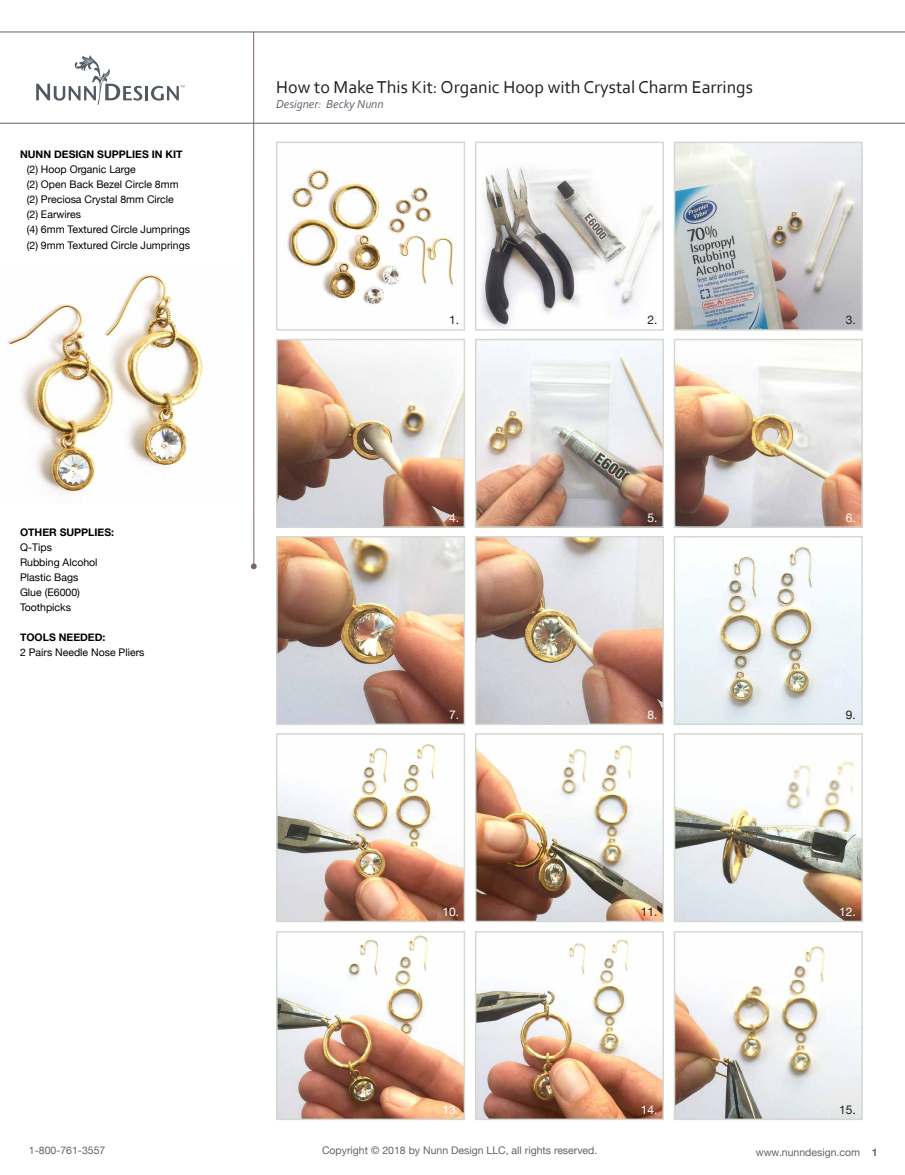
<style>
.page{position:relative;width:905px;height:1175px;background:#fff}
.page>*{position:absolute;margin:0;border:0;box-sizing:border-box;transform-origin:0 0}
.t1{font:18px "Corbel";color:#231f20}
.t2{font:12px "Helvetica Neue";color:#fff}
.t3{font:italic 12px "Corbel";color:#5f656d}
.t4{font:12px "Helvetica Neue";color:#231f20}
.t5{font:10.5px/15px "Helvetica Neue";color:#000}
.t6{font:10.5px "Helvetica Neue";color:#5f656d}
.t7{font:700 10.5px "Helvetica Neue";color:#000}
.s1{font-weight:700}
</style>
<div class="page">
<img style="left:7px;top:274px;width:196px;height:220px">
<hr style="left:0;top:32px;width:904px;height:1px;background:#5f656d">
<hr style="left:0;top:123px;width:904px;height:1px;background:#5f656d">
<svg style="left:36px;top:55px;width:106px;height:50px"></svg>
<hr style="left:145px;top:86px;width:3px;height:14px;background:#525960">
<svg style="left:151px;top:85px;width:34px;height:16px"></svg>
<hr style="left:253px;top:32px;width:1px;height:533px;background:#7b6368">
<svg style="left:251px;top:563px;width:6px;height:6px"></svg>
<img style="left:287px;top:169px;width:168px;height:135px">
<div style="left:276px;top:142px;width:189px;height:189px;border:2px solid #d4d8d3"></div>
<img style="left:279px;top:342px;width:183px;height:183px">
<div style="left:276px;top:339px;width:189px;height:189px;border:2px solid #d4d8d3"></div>
<img style="left:279px;top:539px;width:183px;height:183px">
<div style="left:276px;top:536px;width:189px;height:189px;border:2px solid #d4d8d3"></div>
<img style="left:279px;top:740px;width:183px;height:179px">
<div style="left:276px;top:733px;width:189px;height:189px;border:2px solid #d4d8d3"></div>
<img style="left:279px;top:935px;width:183px;height:182px">
<div style="left:276px;top:931px;width:189px;height:189px;border:2px solid #d4d8d3"></div>
<img style="left:481px;top:166px;width:180px;height:162px">
<div style="left:475px;top:142px;width:189px;height:189px;border:2px solid #d4d8d3"></div>
<img style="left:478px;top:342px;width:183px;height:183px">
<div style="left:475px;top:339px;width:189px;height:189px;border:2px solid #d4d8d3"></div>
<img style="left:478px;top:539px;width:183px;height:183px">
<div style="left:475px;top:536px;width:189px;height:189px;border:2px solid #d4d8d3"></div>
<img style="left:478px;top:744px;width:183px;height:175px">
<div style="left:475px;top:733px;width:189px;height:189px;border:2px solid #d4d8d3"></div>
<img style="left:478px;top:937px;width:183px;height:180px">
<div style="left:475px;top:931px;width:189px;height:189px;border:2px solid #d4d8d3"></div>
<img style="left:676px;top:145px;width:183px;height:183px">
<div style="left:673px;top:142px;width:189px;height:189px;border:2px solid #d4d8d3"></div>
<img style="left:676px;top:343px;width:183px;height:182px">
<div style="left:673px;top:339px;width:189px;height:189px;border:2px solid #d4d8d3"></div>
<img style="left:676px;top:547px;width:183px;height:175px">
<div style="left:673px;top:536px;width:189px;height:189px;border:2px solid #d4d8d3"></div>
<img style="left:676px;top:760px;width:183px;height:159px">
<div style="left:673px;top:733px;width:189px;height:189px;border:2px solid #d4d8d3"></div>
<img style="left:676px;top:945px;width:183px;height:172px">
<div style="left:673px;top:931px;width:189px;height:189px;border:2px solid #d4d8d3"></div>
<p class="t7" style="left:20px;top:146px;width:164px">NUNN DESIGN SUPPLIES IN KIT</p>
<p class="t5" style="left:27px;top:163px;width:165px">(2) Hoop Organic Large<br>(2) Open Back Bezel Circle 8mm (2) Preciosa Crystal 8mm Circle<br>(2) Earwires<br>(4) 6mm Textured Circle Jumprings (2) 9mm Textured Circle Jumprings</p>
<p class="t7" style="left:20px;top:524px;width:96px">OTHER SUPPLIES:</p>
<p class="t5" style="left:20px;top:540px;width:79px">Q-Tips<br>Rubbing Alcohol<br>Plastic Bags<br>Glue (E6000)<br>Toothpicks</p>
<p class="t7" style="left:20px;top:629px;width:87px">TOOLS NEEDED:</p>
<p class="t5" style="left:20px;top:645px;width:126px">2 Pairs Needle Nose Pliers</p>
<h1 class="t1" style="left:276px;top:76px;width:478px">How to Make This Kit: Organic Hoop with Crystal Charm Earrings</h1>
<p class="t3" style="left:276px;top:97px;width:109px">Designer: Becky Nunn</p>
<p class="t4" style="left:449px;top:311px;width:12px">1.</p>
<p class="t4" style="left:647px;top:311px;width:12px">2.</p>
<p class="t2" style="left:449px;top:509px;width:12px">4.</p>
<p class="t2" style="left:647px;top:509px;width:12px">5.</p>
<p class="t2" style="left:449px;top:706px;width:12px">7.</p>
<p class="t2" style="left:647px;top:706px;width:12px">8.</p>
<p class="t2" style="left:442px;top:903px;width:18px">10.</p>
<p class="t4" style="left:640px;top:903px;width:18px">11.</p>
<p class="t2" style="left:442px;top:1101px;width:18px">13.</p>
<p class="t2" style="left:640px;top:1101px;width:18px">14.</p>
<p class="t4" style="left:845px;top:311px;width:12px">3.</p>
<p class="t2" style="left:845px;top:509px;width:12px">6.</p>
<p class="t4" style="left:845px;top:706px;width:12px">9.</p>
<p class="t2" style="left:839px;top:903px;width:18px">12.</p>
<p class="t4" style="left:839px;top:1101px;width:18px">15.</p>
<p class="t6" style="left:29px;top:1142px;width:78px">1-800-761-3557</p>
<p class="t6" style="left:322px;top:1142px;width:277px">Copyright © 2018 by Nunn Design LLC, all rights reserved.</p>
<p class="t6" style="left:755px;top:1144px;width:123px">www.nunndesign.com <span class="s1">1</span></p>
</div>
